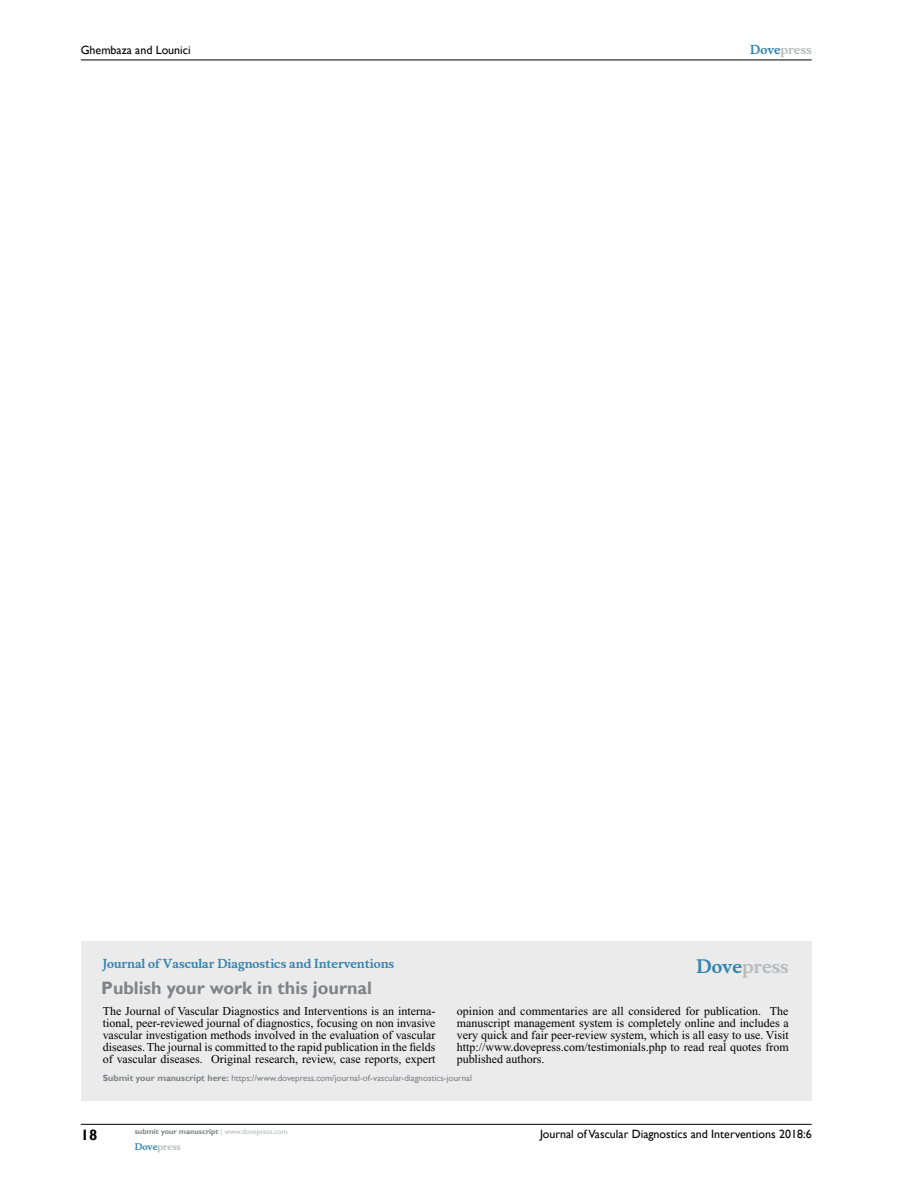
<style>
.page{position:relative;width:918px;height:1188px;background:#fff}
.page>*{position:absolute;margin:0;border:0;box-sizing:border-box;transform-origin:0 0}
.t1{font:700 18px "Gill Sans";color:#808285}
.t2{font:700 18px "Musee";color:#b8babc}
.t3{font:700 15px "Gill Sans";color:#000}
.t4{font:12px/12px "Times New Roman";color:#000;text-align:justify}
.t5{font:12px "Gill Sans";color:#000}
.t6{font:700 12px "Musee";color:#3785ad}
.t7{font:700 12px "Musee";color:#b8babc}
.t8{font:9px "Gill Sans";color:#808285}
.t9{font:700 9px "Musee";color:#b8babc}
.t10{font:700 7.5px "Gill Sans";color:#808285}
.s1{color:#3785ad}
.s2{font-weight:700}
.s3{font-weight:400;color:#b8babc}
</style>
<div class="page">
<div style="left:81px;top:941px;width:731px;height:160px;background:#ebebec"></div>
<hr style="left:81px;top:1124px;width:731px;height:1px;background:#000">
<hr style="left:81px;top:60px;width:731px;height:1px;background:#000">
<p class="t5" style="left:81px;top:43px;width:112px">Ghembaza and Lounici</p>
<p class="t7" style="left:750px;top:43px;width:63px"><span class="s1">Dove</span>press</p>
<p class="t6" style="left:103px;top:956px;width:293px">Journal of Vascular Diagnostics and Interventions</p>
<h1 class="t1" style="left:101px;top:977px;width:272px">Publish your work in this journal</h1>
<h1 class="t2" style="left:697px;top:955px;width:94px"><span class="s1">Dove</span>press</h1>
<p class="t4" style="left:103px;top:1005px;width:334px">The Journal of Vascular Diagnostics and Interventions is an interna&shy;tional, peer-reviewed journal of diagnostics, focusing on non invasive vascular investigation methods involved in the evaluation of vascular diseases. The journal is committed to the rapid publication in the fields of vascular diseases. Original research, review, case reports, expert</p>
<p class="t4" style="left:457px;top:1005px;width:333px">opinion and commentaries are all considered for publication. The manuscript management system is completely online and includes a very quick and fair peer-review system, which is all easy to use. Visit http://www.dovepress.com/testimonials.php to read real quotes from published authors.</p>
<p class="t8" style="left:103px;top:1072px;width:371px"><span class="s2">Submit your manuscript here:</span> https://www.dovepress.com/journal-of-vascular-diagnostics-journal</p>
<p class="t3" style="left:81px;top:1126px;width:18px">18</p>
<p class="t10" style="left:135px;top:1127px;width:154px">submit your manuscript <span class="s3">| www.dovepress.com</span></p>
<p class="t9" style="left:135px;top:1141px;width:48px"><span class="s1">Dove</span>press</p>
<p class="t5" style="left:540px;top:1127px;width:273px">Journal of Vascular Diagnostics and Interventions 2018:6</p>
</div>
